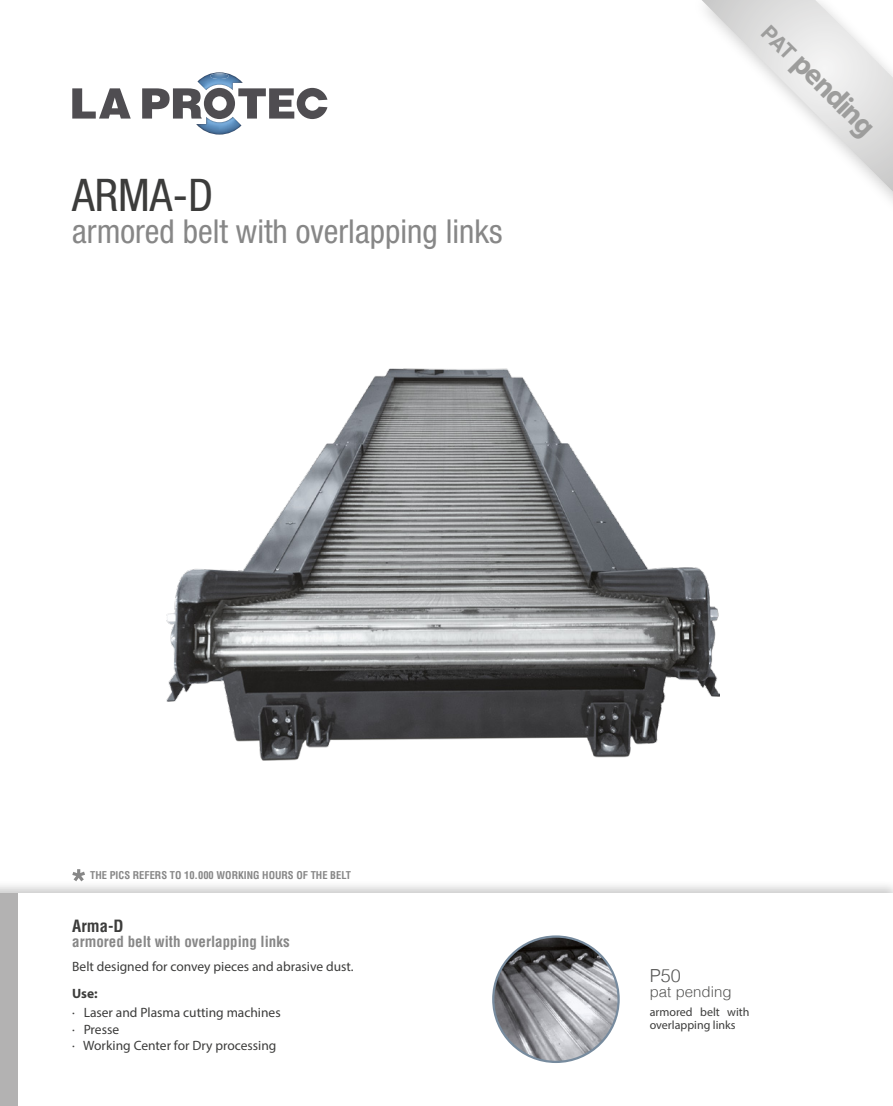
<style>
.page{position:relative;width:893px;height:1106px;background:#fff}
.page>*{position:absolute;margin:0;border:0;box-sizing:border-box;transform-origin:0 0}
.t1{font:condensed 45px "Helvetica Neue";color:#3c3c3b}
.t2{font:condensed 33px "Helvetica Neue";color:#878787}
.t3{font:700 30px "Myriad Pro";color:#9d9d9c}
.t4{font:300 18px "Helvetica";color:#575756}
.t5{font:700 condensed 16.5px "Helvetica";color:#3c3c3b}
.t6{font:700 condensed 15px "Helvetica";color:#878787}
.t7{font:300 15px "Helvetica";color:#575756}
.t8{font:13.5px/16.5px "Myriad Pro";color:#3c3c3b}
.t9{font:700 13.5px "Myriad Pro";color:#3c3c3b}
.t10{font:12px/13.5px "Myriad Pro";color:#3c3c3b}
.t11{font:700 condensed 10.5px "Helvetica";color:#878787}
.s1{font-family:"Helvetica";font-size:21px}
</style>
<div class="page">
<div style="left:0;top:880px;width:892px;height:226px;background:#000;opacity:.2"></div>
<div style="left:0;top:893px;width:892px;height:213px;background:#fff"></div>
<div style="left:0;top:893px;width:17px;height:213px;background:#b3b2b2"></div>
<svg style="left:702px;top:0;width:190px;height:191px"></svg>
<img style="left:493px;top:936px;width:126px;height:125px;border-radius:63px">
<svg style="left:72px;top:869px;width:13px;height:12px"></svg>
<img style="left:197px;top:72px;width:46px;height:16px">
<img style="left:196px;top:119px;width:45px;height:16px">
<svg style="left:72px;top:88px;width:59px;height:31px"></svg>
<svg style="left:142px;top:88px;width:185px;height:31px"></svg>
<img style="left:210px;top:73px;width:19px;height:6px">
<img style="left:167px;top:369px;width:553px;height:392px">
<h1 class="t1" style="left:72px;top:169px;width:142px">ARMA-D</h1>
<h2 class="t2" style="left:72px;top:212px;width:432px">armored belt with overlapping links</h2>
<h3 class="t3" style="left:780px;top:13px;width:149px;rotate:45deg"><span class="s1">PAT</span> pending</h3>
<p class="t11" style="left:90px;top:869px;width:262px">THE PICS REFERS TO 10.000 WORKING HOURS OF THE BELT</p>
<p class="t5" style="left:72px;top:916px;width:53px">Arma-D</p>
<p class="t6" style="left:72px;top:932px;width:219px">armored belt with overlapping links</p>
<p class="t8" style="left:72px;top:957px;width:283px">Belt designed for convey pieces and abrasive dust.</p>
<p class="t9" style="left:72px;top:984px;width:27px">Use:</p>
<p class="t8" style="left:72px;top:1004px;width:210px">· Laser and Plasma cutting machines · Presse<br>· Working Center for Dry processing</p>
<h3 class="t4" style="left:650px;top:968px;width:33px">P50</h3>
<p class="t7" style="left:650px;top:985px;width:83px">pat pending</p>
<p class="t10" style="left:650px;top:1004px;width:101px">armored belt with overlapping links</p>
</div>
